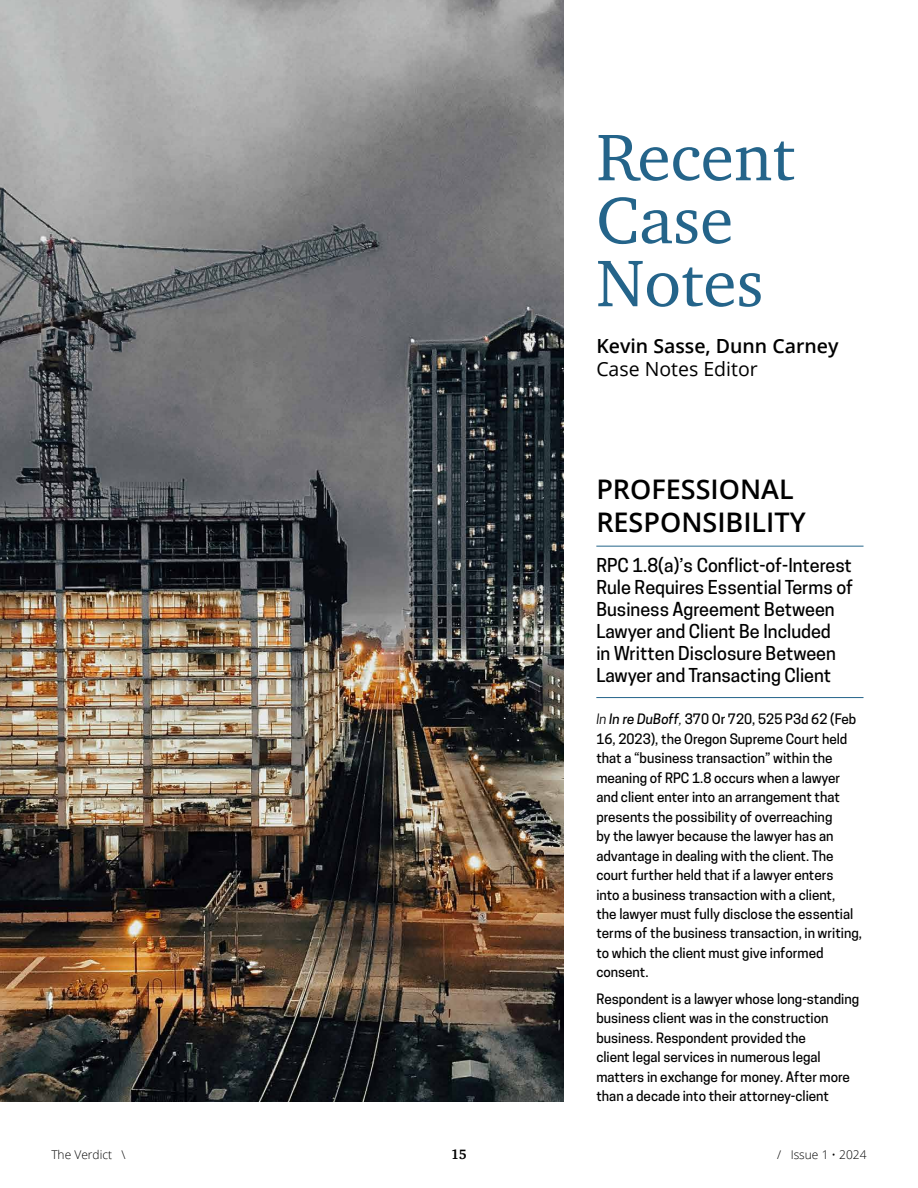
<style>
.page{position:relative;width:918px;height:1188px;background:#fff}
.page>*{position:absolute;margin:0;border:0;box-sizing:border-box;transform-origin:0 0}
.t1{font:67.5px/63px "Charter";color:#24648a}
.t2{font:600 27px/32.8px "Open Sans";color:#000}
.t3{font:600 19.5px "Open Sans";color:#000}
.t4{font:19.5px "Open Sans";color:#000}
.t5{font:500 18px/22px "Cooper Hewitt";color:#000}
.t6{font:700 13.8px "Charter";color:#000}
.t7{font:500 13.5px/19.5px "Cooper Hewitt";color:#000}
.t8{font:300 12px "Open Sans";color:#000}
.s1{font-weight:400;font-style:italic}
.s2{font-style:italic}
</style>
<div class="page">
<hr style="left:596px;top:546px;width:268px;height:1px;background:#24648a">
<hr style="left:596px;top:697px;width:268px;height:1px;background:#24648a">
<img style="left:0;top:0;width:563px;height:1101px">
<h1 class="t1" style="left:596px;top:125px;width:200px">Recent<br>Case<br>Notes</h1>
<h3 class="t3" style="left:596px;top:332px;width:244px">Kevin Sasse, Dunn Carney</h3>
<h3 class="t4" style="left:596px;top:356px;width:163px">Case Notes Editor</h3>
<h2 class="t2" style="left:596px;top:472px;width:211px">PROFESSIONAL<br>RESPONSIBILITY</h2>
<h3 class="t5" style="left:596px;top:554px;width:258px">RPC 1.8(a)’s Conflict-of-Interest<br>Rule Requires Essential Terms of<br>Business Agreement Between<br>Lawyer and Client Be Included<br>in Written Disclosure Between<br>Lawyer and Transacting Client</h3>
<p class="t7" style="left:596px;top:709px;width:267px"><span class="s1">In</span> <span class="s2">In re DuBoff</span><span class="s1">,</span> 370 Or 720, 525 P3d 62 (Feb 16, 2023), the Oregon Supreme Court held that a “business transaction” within the meaning of RPC 1.8 occurs when a lawyer and client enter into an arrangement that presents the possibility of overreaching<br>by the lawyer because the lawyer has an advantage in dealing with the client. The court further held that if a lawyer enters<br>into a business transaction with a client,<br>the lawyer must fully disclose the essential terms of the business transaction, in writing, to which the client must give informed consent.</p>
<p class="t7" style="left:596px;top:989px;width:264px">Respondent is a lawyer whose long-standing business client was in the construction business. Respondent provided the<br>client legal services in numerous legal matters in exchange for money. After more than a decade into their attorney-client</p>
<p class="t8" style="left:51px;top:1146px;width:76px">The Verdict \</p>
<p class="t6" style="left:451px;top:1142px;width:18px">15</p>
<p class="t8" style="left:777px;top:1146px;width:91px">/ Issue 1 • 2024</p>
</div>
